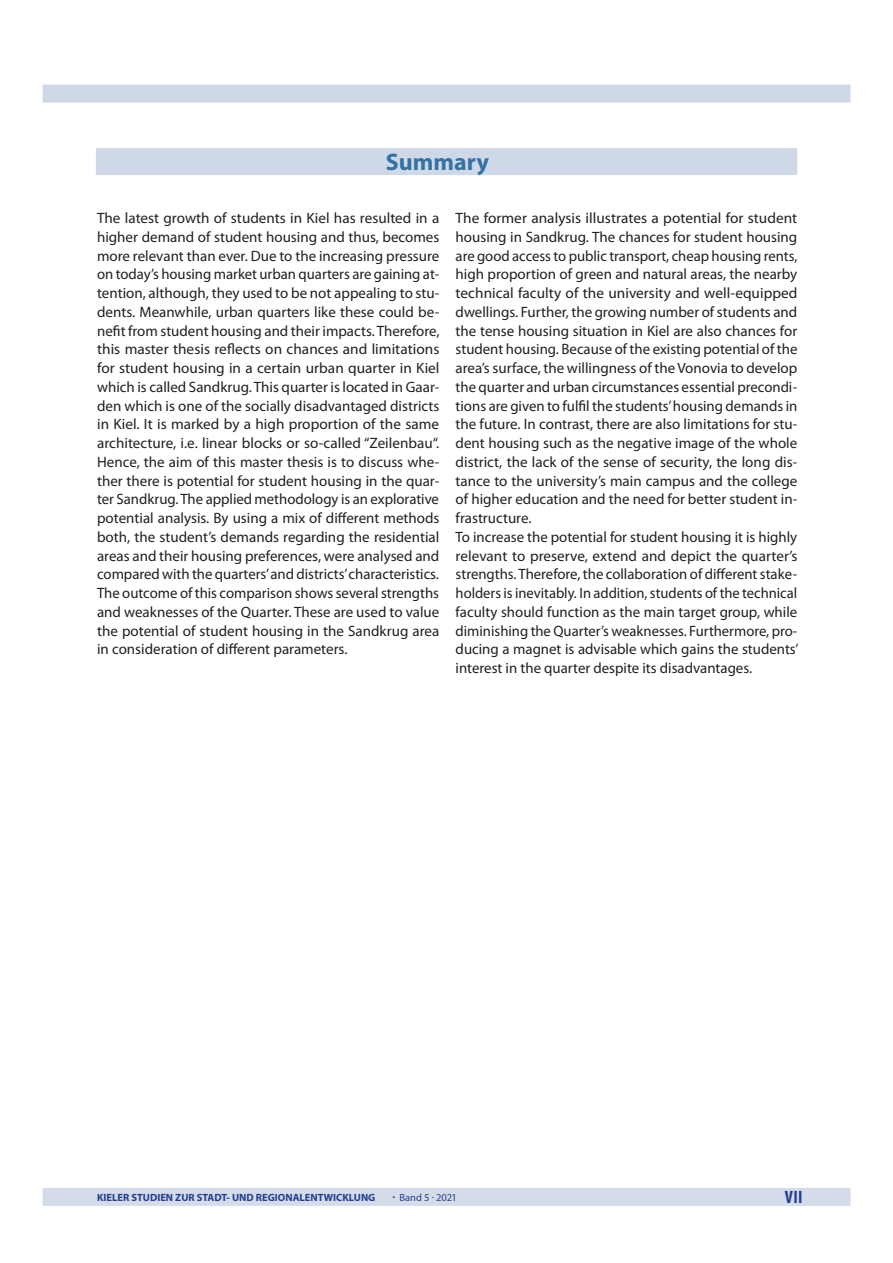
<style>
.page{position:relative;width:893px;height:1263px;background:#fff}
.page>*{position:absolute;margin:0;border:0;box-sizing:border-box;transform-origin:0 0}
.Vorwort{font:700 24px "Myriad Pro";color:#3472a4}
.t1{font:700 condensed 18px "Myriad Pro";color:#253f8e}
.Brottext{font:15px/18.8px "Myriad Pro";color:#231f20;text-align:justify}
.Textkörper_99{font:15px/18.8px "Myriad Pro";color:#231f20;text-align:justify}
.t2{font:700 10.5px "Myriad Pro";color:#253f8e}
.t3{font:10.5px "Myriad Pro";color:#253f8e}
</style>
<div class="page">
<div style="left:96px;top:148px;width:701px;height:27px;background:#cfd8e7"></div>
<div style="left:43px;top:85px;width:807px;height:18px;background:#cfd8e7"></div>
<div style="left:43px;top:1188px;width:807px;height:18px;background:#d4dce9"></div>
<p class="Vorwort" style="left:386px;top:146px;width:105px">Summary</p>
<p class="Brottext" style="left:97px;top:208px;width:344px">The latest growth of students in Kiel has resulted in a higher demand of student housing and thus, becomes more relevant than ever. Due to the increasing pressure on today’s housing market urban quarters are gaining at&shy;tention, although, they used to be not appealing to stu&shy;dents. Meanwhile, urban quarters like these could be&shy;nefit from student housing and their impacts. Therefore, this master thesis reflects on chances and limitations for student housing in a certain urban quarter in Kiel which is called Sandkrug. This quarter is located in Gaar&shy;den which is one of the socially disadvantaged districts in Kiel. It is marked by a high proportion of the same architecture, i.e. linear blocks or so-called “Zeilenbau“.<br>Hence, the aim of this master thesis is to discuss whe&shy;ther there is potential for student housing in the quar&shy;ter Sandkrug. The applied methodology is an explorative potential analysis. By using a mix of different methods both, the student’s demands regarding the residential areas and their housing preferences, were analysed and compared with the quarters’ and districts’ characteristics.<br>The outcome of this comparison shows several strengths and weaknesses of the Quarter. These are used to value the potential of student housing in the Sandkrug area in consideration of different parameters.</p>
<p class="Brottext" style="left:456px;top:208px;width:343px">The former analysis illustrates a potential for student housing in Sandkrug. The chances for student housing are good access to public transport, cheap housing rents, high proportion of green and natural areas, the nearby technical faculty of the university and well-equipped dwellings. Further, the growing number of students and the tense housing situation in Kiel are also chances for student housing. Because of the existing potential of the area’s surface, the willingness of the Vonovia to develop the quarter and urban circumstances essential precondi&shy;tions are given to fulfil the students’ housing demands in the future. In contrast, there are also limitations for stu&shy;dent housing such as the negative image of the whole district, the lack of the sense of security, the long dis&shy;tance to the university’s main campus and the college of higher education and the need for better student in&shy;frastructure.</p>
<p class="Textkörper_99" style="left:456px;top:527px;width:344px">To increase the potential for student housing it is highly relevant to preserve, extend and depict the quarter’s strengths. Therefore, the collaboration of different stake&shy;holders is inevitably. In addition, students of the technical faculty should function as the main target group, while diminishing the Quarter’s weaknesses. Furthermore, pro&shy;ducing a magnet is advisable which gains the students’ interest in the quarter despite its disadvantages.</p>
<p class="t1" style="left:95px;top:1186px;width:19px">VII</p>
<p class="t2" style="left:97px;top:1190px;width:280px">KIELER STUDIEN ZUR STADT- UND REGIONALENTWICKLUNG</p>
<p class="t3" style="left:392px;top:1190px;width:66px"><sup>.</sup> Band 5 . 2021</p>
</div>
